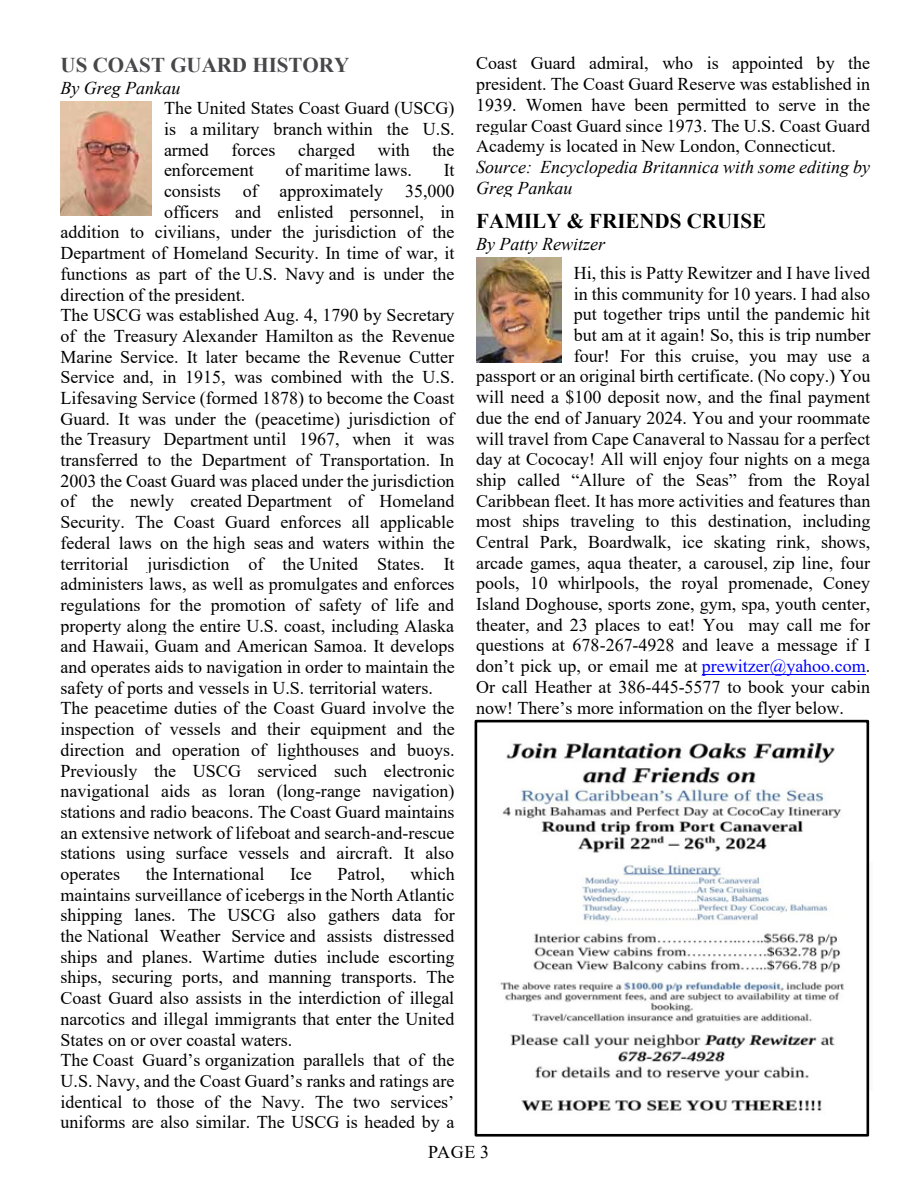
<style>
.page{position:relative;width:918px;height:1188px;background:#fff}
.page>*{position:absolute;margin:0;border:0;box-sizing:border-box;transform-origin:0 0}
.t1{font:700 21px "Times New Roman";color:#000}
.t2{font:700 21px "Times New Roman";color:#48484a}
.t3{font:18px/20.7px "Times New Roman";color:#000;text-align:justify}
.t4{font:italic 18px/20.7px "Times New Roman";color:#000}
.s1{color:#00f}
</style>
<div class="page">
<hr style="left:702px;top:674px;width:164px;height:1px;background:#00f">
<img style="left:61px;top:102px;width:91px;height:114px">
<img style="left:476px;top:258px;width:86px;height:104px">
<div style="left:475px;top:720px;width:394px;height:417px;border:3px solid #000"></div>
<img style="left:500px;top:742px;width:345px;height:369px">
<p class="t2" style="left:61px;top:50px;width:290px">US COAST GUARD HISTORY</p>
<p class="t4" style="left:61px;top:77px;width:121px">By Greg Pankau</p>
<p class="t3" style="left:164px;top:97px;width:292px">The United States Coast Guard (USCG) is a military branch within the U.S. armed</p>
<p class="t3" style="left:231px;top:139px;width:45px">forces</p>
<p class="t3" style="left:298px;top:139px;width:59px">charged</p>
<p class="t3" style="left:378px;top:139px;width:33px">with</p>
<p class="t3" style="left:433px;top:139px;width:23px">the</p>
<p class="t3" style="left:164px;top:159px;width:91px">enforcement</p>
<p class="t3" style="left:285px;top:159px;width:128px">of maritime laws.</p>
<p class="t3" style="left:444px;top:159px;width:12px">It</p>
<p class="t3" style="left:164px;top:180px;width:292px">consists of approximately 35,000</p>
<p class="t3" style="left:164px;top:201px;width:292px">officers and enlisted personnel, in</p>
<p class="t3" style="left:61px;top:221px;width:396px">addition to civilians, under the jurisdiction of the</p>
<p class="t3" style="left:61px;top:242px;width:395px">Department of Homeland Security. In time of war, it</p>
<p class="t3" style="left:61px;top:263px;width:396px">functions as part of the U.S. Navy and is under the</p>
<p class="t3" style="left:61px;top:284px;width:186px">direction of the president.</p>
<p class="t3" style="left:61px;top:304px;width:396px">The USCG was established Aug. 4, 1790 by Secretary</p>
<p class="t3" style="left:61px;top:325px;width:396px">of the Treasury Alexander Hamilton as the Revenue</p>
<p class="t3" style="left:61px;top:346px;width:395px">Marine Service. It later became the Revenue Cutter</p>
<p class="t3" style="left:61px;top:366px;width:396px">Service and, in 1915, was combined with the U.S.</p>
<p class="t3" style="left:61px;top:387px;width:395px">Lifesaving Service (formed 1878) to become the Coast</p>
<p class="t3" style="left:61px;top:408px;width:395px">Guard. It was under the (peacetime) jurisdiction of</p>
<p class="t3" style="left:61px;top:428px;width:395px">the Treasury Department until 1967, when it was</p>
<p class="t3" style="left:61px;top:449px;width:395px">transferred to the Department of Transportation. In</p>
<p class="t3" style="left:61px;top:470px;width:396px">2003 the Coast Guard was placed under the jurisdiction</p>
<p class="t3" style="left:61px;top:491px;width:396px">of the newly created Department of Homeland</p>
<p class="t3" style="left:61px;top:511px;width:395px">Security. The Coast Guard enforces all applicable</p>
<p class="t3" style="left:61px;top:532px;width:396px">federal laws on the high seas and waters within the</p>
<p class="t3" style="left:61px;top:553px;width:395px">territorial jurisdiction of the United States. It</p>
<p class="t3" style="left:61px;top:573px;width:396px">administers laws, as well as promulgates and enforces</p>
<p class="t3" style="left:61px;top:594px;width:395px">regulations for the promotion of safety of life and</p>
<p class="t3" style="left:61px;top:615px;width:395px">property along the entire U.S. coast, including Alaska</p>
<p class="t3" style="left:61px;top:635px;width:395px">and Hawaii, Guam and American Samoa. It develops</p>
<p class="t3" style="left:61px;top:656px;width:396px">and operates aids to navigation in order to maintain the</p>
<p class="t3" style="left:61px;top:677px;width:374px">safety of ports and vessels in U.S. territorial waters.</p>
<p class="t3" style="left:61px;top:697px;width:395px">The peacetime duties of the Coast Guard involve the</p>
<p class="t3" style="left:61px;top:718px;width:396px">inspection of vessels and their equipment and the</p>
<p class="t3" style="left:61px;top:739px;width:396px">direction and operation of lighthouses and buoys.</p>
<p class="t3" style="left:61px;top:760px;width:396px">Previously the USCG serviced such electronic</p>
<p class="t3" style="left:61px;top:780px;width:396px">navigational aids as loran (long-range navigation)</p>
<p class="t3" style="left:61px;top:801px;width:395px">stations and radio beacons. The Coast Guard maintains</p>
<p class="t3" style="left:61px;top:822px;width:395px">an extensive network of lifeboat and search-and-rescue</p>
<p class="t3" style="left:61px;top:842px;width:395px">stations using surface vessels and aircraft. It also</p>
<p class="t3" style="left:61px;top:863px;width:61px">operates</p>
<p class="t3" style="left:146px;top:863px;width:120px">the International</p>
<p class="t3" style="left:290px;top:863px;width:23px">Ice</p>
<p class="t3" style="left:337px;top:863px;width:49px">Patrol,</p>
<p class="t3" style="left:61px;top:863px;width:396px;text-align:left;text-indent:350px">which maintains surveillance of icebergs in the North Atlantic shipping lanes. The USCG also gathers data for the National Weather Service and assists distressed ships and planes. Wartime duties include escorting ships, securing ports, and manning transports. The Coast Guard also assists in the interdiction of illegal narcotics and illegal immigrants that enter the United States on or over coastal waters.<br>The Coast Guard’s organization parallels that of the U.S. Navy, and the Coast Guard’s ranks and ratings are identical to those of the Navy. The two services’ uniforms are also similar. The USCG is headed by a</p>
<p class="t3" style="left:476px;top:53px;width:396px">Coast Guard admiral, who is appointed by the president. The Coast Guard Reserve was established in 1939. Women have been permitted to serve in the regular Coast Guard since 1973. The U.S. Coast Guard Academy is located in New London, Connecticut.</p>
<p class="t4" style="left:476px;top:156px;width:395px">Source: Encyclopedia Britannica with some editing by<br>Greg Pankau</p>
<p class="t1" style="left:476px;top:206px;width:291px">FAMILY &amp; FRIENDS CRUISE</p>
<p class="t4" style="left:476px;top:233px;width:130px">By Patty Rewitzer</p>
<p class="t3" style="left:574px;top:262px;width:298px">Hi, this is Patty Rewitzer and I have lived</p>
<p class="t3" style="left:574px;top:283px;width:298px">in this community for 10 years. I had also</p>
<p class="t3" style="left:574px;top:303px;width:298px">put together trips until the pandemic hit</p>
<p class="t3" style="left:574px;top:324px;width:298px">but am at it again! So, this is trip number</p>
<p class="t3" style="left:574px;top:345px;width:298px">four! For this cruise, you may use a</p>
<p class="t3" style="left:476px;top:365px;width:396px">passport or an original birth certificate. (No copy.) You</p>
<p class="t3" style="left:476px;top:386px;width:395px">will need a $100 deposit now, and the final payment</p>
<p class="t3" style="left:476px;top:407px;width:396px">due the end of January 2024. You and your roommate</p>
<p class="t3" style="left:476px;top:428px;width:396px">will travel from Cape Canaveral to Nassau for a perfect</p>
<p class="t3" style="left:476px;top:448px;width:395px">day at Cococay! All will enjoy four nights on a mega</p>
<p class="t3" style="left:476px;top:469px;width:395px">ship called “Allure of the Seas” from the Royal</p>
<p class="t3" style="left:476px;top:490px;width:396px">Caribbean fleet. It has more activities and features than</p>
<p class="t3" style="left:476px;top:510px;width:396px">most ships traveling to this destination, including</p>
<p class="t3" style="left:476px;top:531px;width:396px">Central Park, Boardwalk, ice skating rink, shows,</p>
<p class="t3" style="left:476px;top:552px;width:395px">arcade games, aqua theater, a carousel, zip line, four</p>
<p class="t3" style="left:476px;top:572px;width:395px">pools, 10 whirlpools, the royal promenade, Coney</p>
<p class="t3" style="left:476px;top:593px;width:395px">Island Doghouse, sports zone, gym, spa, youth center,</p>
<p class="t3" style="left:476px;top:614px;width:395px">theater, and 23 places to eat! You may call me for</p>
<p class="t3" style="left:476px;top:634px;width:396px">questions at 678-267-4928 and leave a message if I</p>
<p class="t3" style="left:476px;top:655px;width:396px">don’t pick up, or email me at <span class="s1">prewitzer@yahoo.com</span>.</p>
<p class="t3" style="left:476px;top:676px;width:395px">Or call Heather at 386-445-5577 to book your cabin</p>
<p class="t3" style="left:476px;top:697px;width:369px">now! There’s more information on the flyer below.</p>
<p class="t3" style="left:428px;top:1141px;width:63px">PAGE 3</p>
</div>
